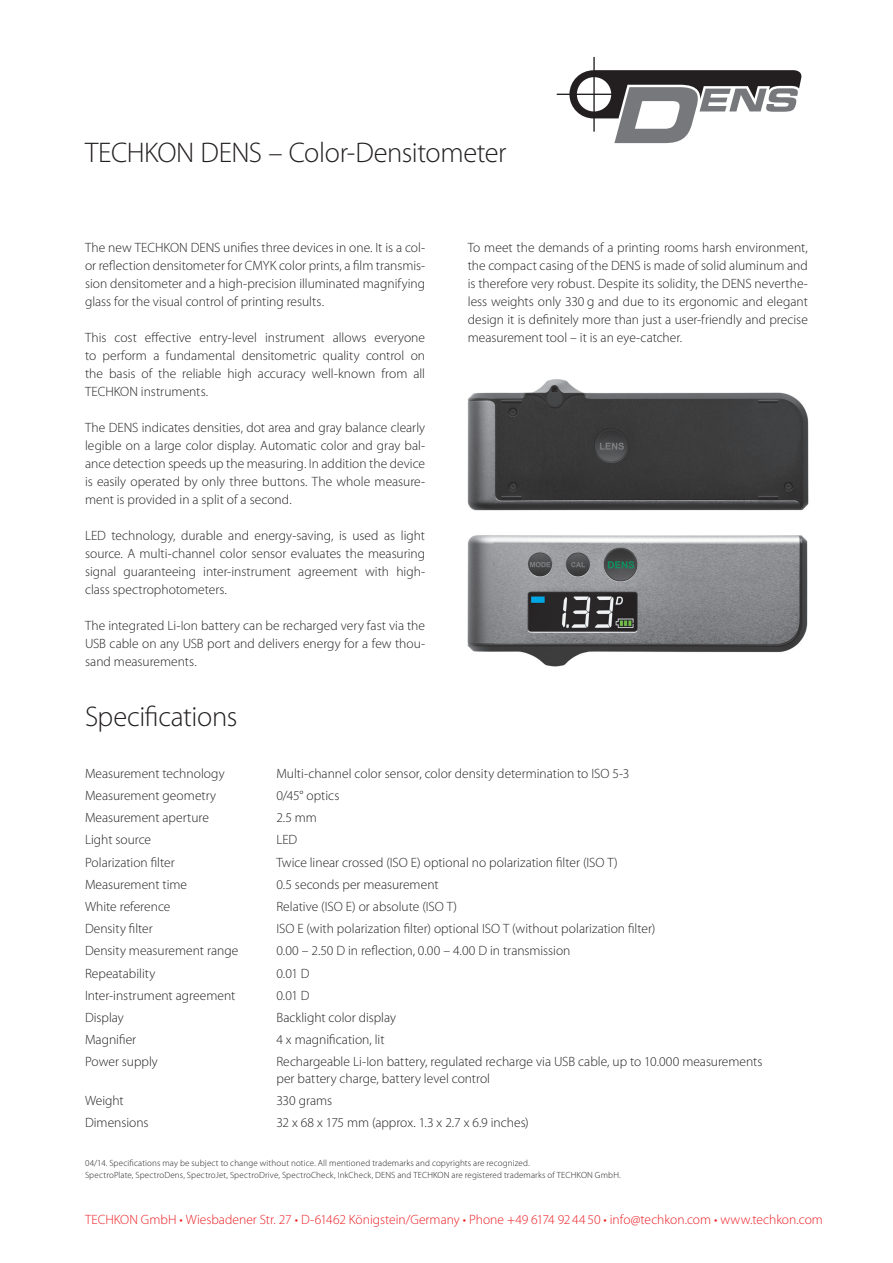
<style>
.page{position:relative;width:893px;height:1263px;background:#fff}
.page>*{position:absolute;margin:0;border:0;box-sizing:border-box;transform-origin:0 0}
.t1{font:300 28.5px "Myriad Pro";letter-spacing:-.015em;color:#231f20}
.t2{font:300 13.5px/18px "Myriad Pro";color:#231f20;text-align:justify}
.t3{font:300 13.5px "Myriad Pro";color:#ee1d23}
.t4{font:300 9px/12px "Myriad Pro";letter-spacing:.015em;color:#231f20}
</style>
<div class="page">
<svg style="left:557px;top:57px;width:245px;height:86px"></svg>
<img style="left:468px;top:535px;width:340px;height:132px">
<img style="left:468px;top:379px;width:340px;height:132px">
<h1 class="t1" style="left:85px;top:135px;width:423px">TECHKON DENS – Color-Densitometer</h1>
<p class="t2" style="left:85px;top:238px;width:342px">The new TECHKON DENS unifies three devices in one. It is a col&shy;or reflection densitometer for CMYK color prints, a film transmis&shy;sion densitometer and a high-precision illuminated magnifying glass for the visual control of printing results.</p>
<p class="t2" style="left:85px;top:328px;width:342px">This cost effective entry-level instrument allows everyone to perform a fundamental densitometric quality control on the basis of the reliable high accuracy well-known from all TECHKON instruments.</p>
<p class="t2" style="left:85px;top:418px;width:342px">The DENS indicates densities, dot area and gray balance clearly legible on a large color display. Automatic color and gray bal&shy;ance detection speeds up the measuring. In addition the device is easily operated by only three buttons. The whole measure&shy;ment is provided in a split of a second.</p>
<p class="t2" style="left:85px;top:526px;width:342px">LED technology, durable and energy-saving, is used as light source. A multi-channel color sensor evaluates the measuring signal guaranteeing inter-instrument agreement with high&shy;class spectrophotometers.</p>
<p class="t2" style="left:85px;top:616px;width:342px">The integrated Li-Ion battery can be recharged very fast via the USB cable on any USB port and delivers energy for a few thou&shy;sand measurements.</p>
<p class="t2" style="left:468px;top:238px;width:342px">To meet the demands of a printing rooms harsh environment, the compact casing of the DENS is made of solid aluminum and is therefore very robust. Despite its solidity, the DENS neverthe&shy;less weights only 330 g and due to its ergonomic and elegant design it is definitely more than just a user-friendly and precise measurement tool – it is an eye-catcher.</p>
<h1 class="t1" style="left:85px;top:699px;width:154px">Specifications</h1>
<p class="t2" style="left:85px;top:764px;width:141px">Measurement technology</p>
<p class="t2" style="left:276px;top:764px;width:354px">Multi-channel color sensor, color density determination to ISO 5-3</p>
<p class="t2" style="left:85px;top:786px;width:133px">Measurement geometry</p>
<p class="t2" style="left:276px;top:786px;width:65px">0/45° optics</p>
<p class="t2" style="left:85px;top:809px;width:125px">Measurement aperture</p>
<p class="t2" style="left:276px;top:809px;width:42px">2.5 mm</p>
<p class="t2" style="left:85px;top:831px;width:68px">Light source</p>
<p class="t2" style="left:276px;top:831px;width:22px">LED</p>
<p class="t2" style="left:85px;top:853px;width:91px">Polarization filter</p>
<p class="t2" style="left:276px;top:853px;width:343px">Twice linear crossed (ISO E) optional no polarization filter (ISO T)</p>
<p class="t2" style="left:85px;top:875px;width:104px">Measurement time</p>
<p class="t2" style="left:276px;top:875px;width:164px">0.5 seconds per measurement</p>
<p class="t2" style="left:85px;top:897px;width:87px">White reference</p>
<p class="t2" style="left:276px;top:897px;width:182px">Relative (ISO E) or absolute (ISO T)</p>
<p class="t2" style="left:85px;top:920px;width:69px">Density filter</p>
<p class="t2" style="left:276px;top:920px;width:380px">ISO E (with polarization filter) optional ISO T (without polarization filter)</p>
<p class="t2" style="left:85px;top:942px;width:155px">Density measurement range</p>
<p class="t2" style="left:276px;top:942px;width:296px">0.00 – 2.50 D in reflection, 0.00 – 4.00 D in transmission</p>
<p class="t2" style="left:85px;top:964px;width:72px">Repeatability</p>
<p class="t2" style="left:276px;top:964px;width:35px">0.01 D</p>
<p class="t2" style="left:85px;top:986px;width:152px">Inter-instrument agreement</p>
<p class="t2" style="left:276px;top:986px;width:35px">0.01 D</p>
<p class="t2" style="left:85px;top:1008px;width:40px">Display</p>
<p class="t2" style="left:276px;top:1008px;width:121px">Backlight color display</p>
<p class="t2" style="left:85px;top:1030px;width:53px">Magnifier</p>
<p class="t2" style="left:276px;top:1030px;width:110px">4 x magnification, lit</p>
<p class="t2" style="left:85px;top:1053px;width:74px">Power supply</p>
<p class="t2" style="left:276px;top:1054px;width:488px;line-height:16.2px">Rechargeable Li-Ion battery, regulated recharge via USB cable, up to 10.000 measurements per battery charge, battery level control</p>
<p class="t2" style="left:85px;top:1091px;width:40px">Weight</p>
<p class="t2" style="left:276px;top:1091px;width:57px">330 grams</p>
<p class="t2" style="left:85px;top:1113px;width:65px">Dimensions</p>
<p class="t2" style="left:276px;top:1113px;width:254px">32 x 68 x 175 mm (approx. 1.3 x 2.7 x 6.9 inches)</p>
<p class="t4" style="left:85px;top:1157px;width:537px">04/14. Specifications may be subject to change without notice. All mentioned trademarks and copyrights are recognized.<br>SpectroPlate, SpectroDens, SpectroJet, SpectroDrive, SpectroCheck, InkCheck, DENS and TECHKON are registered trademarks of TECHKON GmbH.</p>
<p class="t3" style="left:85px;top:1211px;width:739px">TECHKON GmbH • Wiesbadener Str. 27 • D-61462 Königstein/Germany • Phone +49 6174 92 44 50 • info@techkon.com • www.techkon.com</p>
</div>
